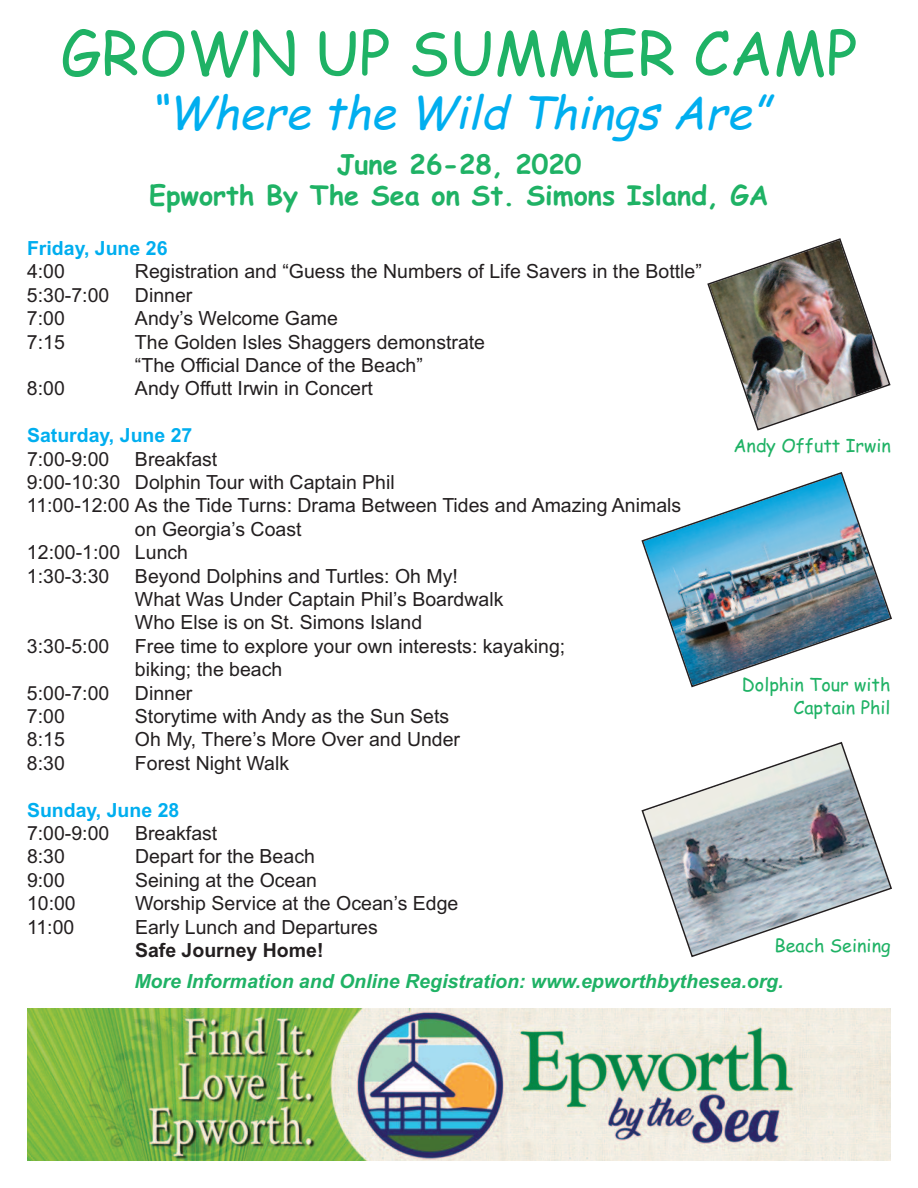
<style>
.page{position:relative;width:918px;height:1188px;background:#fff}
.page>*{position:absolute;margin:0;border:0;box-sizing:border-box;transform-origin:0 0}
.t1{font:60px "Comic Sans MS";color:#1fb265}
.t2{font:italic 45px "Comic Sans MS";color:#00aeef}
.t3{font:700 27px/31.5px "Comic Sans MS";color:#1fb265;text-align:center}
.t4{font:19.5px/23.4px "Arial";color:#231f20}
.t5{font:italic 700 19.5px "Arial";color:#1fb265}
.t6{font:700 19.5px "Arial";color:#00aeef}
.t7{font:700 19.5px "Arial";color:#231f20}
.t8{font:18px/23.5px "Comic Sans MS";color:#1fb265;text-align:right}
</style>
<div class="page">
<img style="left:707px;top:238px;width:184px;height:193px">
<img style="left:641px;top:472px;width:251px;height:216px">
<svg style="left:641px;top:741px;width:251px;height:217px"></svg>
<img style="left:27px;top:1008px;width:864px;height:153px">
<h1 class="t1" style="left:61px;top:19px;width:798px">GROWN UP SUMMER CAMP</h1>
<h2 class="t2" style="left:149px;top:87px;width:636px">“Where the Wild Things Are”</h2>
<h3 class="t3" style="left:149px;top:149px;width:621px">June 26-28, 2020<br>Epworth By The Sea on St. Simons Island, GA</h3>
<p class="t6" style="left:27px;top:237px;width:142px">Friday, June 26</p>
<p class="t4" style="left:27px;top:260px;width:39px">4:00</p>
<p class="t4" style="left:135px;top:260px;width:568px">Registration and “Guess the Numbers of Life Savers in the Bottle”</p>
<p class="t4" style="left:27px;top:283px;width:84px">5:30-7:00</p>
<p class="t4" style="left:135px;top:283px;width:59px">Dinner</p>
<p class="t4" style="left:27px;top:307px;width:39px">7:00</p>
<p class="t4" style="left:135px;top:307px;width:205px">Andy’s Welcome Game</p>
<p class="t4" style="left:27px;top:330px;width:39px">7:15</p>
<p class="t4" style="left:135px;top:330px;width:352px">The Golden Isles Shaggers demonstrate “The Official Dance of the Beach”</p>
<p class="t4" style="left:27px;top:377px;width:39px">8:00</p>
<p class="t4" style="left:135px;top:377px;width:240px">Andy Offutt Irwin in Concert</p>
<p class="t6" style="left:27px;top:424px;width:167px">Saturday, June 27</p>
<p class="t4" style="left:27px;top:447px;width:84px">7:00-9:00</p>
<p class="t4" style="left:135px;top:447px;width:84px">Breakfast</p>
<p class="t4" style="left:27px;top:471px;width:369px">9:00-10:30 Dolphin Tour with Captain Phil</p>
<p class="t4" style="left:27px;top:494px;width:656px">11:00-12:00 As the Tide Turns: Drama Between Tides and Amazing Animals</p>
<p class="t4" style="left:135px;top:517px;width:168px">on Georgia’s Coast</p>
<p class="t4" style="left:27px;top:541px;width:163px">12:00-1:00 Lunch</p>
<p class="t4" style="left:27px;top:564px;width:84px">1:30-3:30</p>
<p class="t4" style="left:135px;top:564px;width:370px">Beyond Dolphins and Turtles: Oh My!<br>What Was Under Captain Phil’s Boardwalk<br>Who Else is on St. Simons Island</p>
<p class="t4" style="left:27px;top:634px;width:84px">3:30-5:00</p>
<p class="t4" style="left:135px;top:634px;width:432px">Free time to explore your own interests: kayaking; biking; the beach</p>
<p class="t4" style="left:27px;top:681px;width:84px">5:00-7:00</p>
<p class="t4" style="left:135px;top:681px;width:59px">Dinner</p>
<p class="t4" style="left:27px;top:705px;width:39px">7:00</p>
<p class="t4" style="left:135px;top:705px;width:316px">Storytime with Andy as the Sun Sets</p>
<p class="t4" style="left:27px;top:728px;width:39px">8:15</p>
<p class="t4" style="left:135px;top:728px;width:327px">Oh My, There’s More Over and Under</p>
<p class="t4" style="left:27px;top:751px;width:39px">8:30</p>
<p class="t4" style="left:135px;top:751px;width:156px">Forest Night Walk</p>
<p class="t6" style="left:27px;top:798px;width:154px">Sunday, June 28</p>
<p class="t4" style="left:27px;top:822px;width:84px">7:00-9:00</p>
<p class="t4" style="left:135px;top:822px;width:84px">Breakfast</p>
<p class="t4" style="left:27px;top:845px;width:39px">8:30</p>
<p class="t4" style="left:135px;top:845px;width:181px">Depart for the Beach</p>
<p class="t4" style="left:27px;top:868px;width:39px">9:00</p>
<p class="t4" style="left:135px;top:868px;width:184px">Seining at the Ocean</p>
<p class="t4" style="left:27px;top:892px;width:50px">10:00</p>
<p class="t4" style="left:135px;top:892px;width:325px">Worship Service at the Ocean’s Edge</p>
<p class="t4" style="left:27px;top:915px;width:49px">11:00</p>
<p class="t4" style="left:135px;top:915px;width:244px">Early Lunch and Departures</p>
<p class="t7" style="left:135px;top:939px;width:190px">Safe Journey Home!</p>
<p class="t5" style="left:134px;top:970px;width:651px">More Information and Online Registration: www.epworthbythesea.org.</p>
<p class="t8" style="left:733px;top:434px;width:159px">Andy Offutt Irwin</p>
<p class="t8" style="left:742px;top:673px;width:150px">Dolphin Tour with<br>Captain Phil</p>
<p class="t8" style="left:774px;top:934px;width:118px">Beach Seining</p>
</div>
